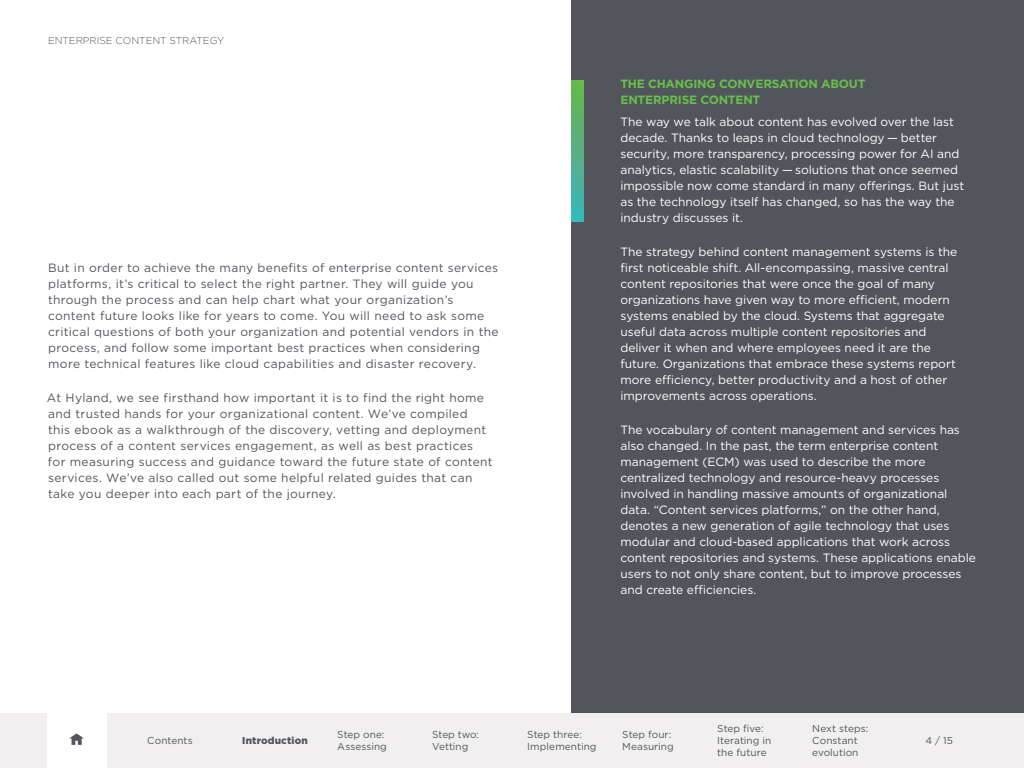
<style>
.page{position:relative;width:1024px;height:768px;background:#fff}
.page>*{position:absolute;margin:0;border:0;box-sizing:border-box;transform-origin:0 0}
.t1{font:12px/16px "Gotham";letter-spacing:-.005em;color:#fff}
.t2{font:12px/16px "Gotham";letter-spacing:.025em;color:#52555b}
.t3{font:700 12px/16px "Gotham";letter-spacing:-.02em;color:#68bf4b}
.t4{font:10px/12px "Gotham";letter-spacing:.005em;color:#52555b}
.t5{font:300 10px "Gotham";color:#52555b}
.t6{font:900 10px "Gotham";letter-spacing:.015em;color:#52555b}
</style>
<div class="page">
<div style="left:0;top:713px;width:1024px;height:55px;background:#f1efef"></div>
<div style="left:47px;top:713px;width:59px;height:55px;background:#fff"></div>
<svg style="left:69px;top:733px;width:15px;height:12px"></svg>
<div style="left:571px;top:0;width:453px;height:713px;background:#52555b"></div>
<svg style="left:571px;top:80px;width:13px;height:142px;background:#53b383"></svg>
<p class="t5" style="left:48px;top:34px;width:178px">ENTERPRISE CONTENT STRATEGY</p>
<p class="t2" style="left:48px;top:259px;width:452px">But in order to achieve the many benefits of enterprise content services platforms, it’s critical to select the right partner. They will guide you through the process and can help chart what your organization’s content future looks like for years to come. You will need to ask some critical questions of both your organization and potential vendors in the process, and follow some important best practices when considering more technical features like cloud capabilities and disaster recovery.</p>
<p class="t2" style="left:47px;top:389px;width:447px">At Hyland, we see firsthand how important it is to find the right home and trusted hands for your organizational content. We’ve compiled<br>this ebook as a walkthrough of the discovery, vetting and deployment process of a content services engagement, as well as best practices<br>for measuring success and guidance toward the future state of content services. We’ve also called out some helpful related guides that can take you deeper into each part of the journey.</p>
<p class="t3" style="left:620px;top:76px;width:246px">THE CHANGING CONVERSATION ABOUT<br>ENTERPRISE CONTENT</p>
<p class="t1" style="left:620px;top:113px;width:345px">The way we talk about content has evolved over the last decade. Thanks to leaps in cloud technology — better security, more transparency, processing power for AI and analytics, elastic scalability — solutions that once seemed impossible now come standard in many offerings. But just as the technology itself has changed, so has the way the industry discusses it.</p>
<p class="t1" style="left:620px;top:243px;width:338px">The strategy behind content management systems is the first noticeable shift. All-encompassing, massive central content repositories that were once the goal of many organizations have given way to more efficient, modern systems enabled by the cloud. Systems that aggregate useful data across multiple content repositories and deliver it when and where employees need it are the future. Organizations that embrace these systems report more efficiency, better productivity and a host of other improvements across operations.</p>
<p class="t1" style="left:620px;top:421px;width:357px">The vocabulary of content management and services has also changed. In the past, the term enterprise content management (ECM) was used to describe the more centralized technology and resource-heavy processes involved in handling massive amounts of organizational data. “Content services platforms,” on the other hand, denotes a new generation of agile technology that uses modular and cloud-based applications that work across content repositories and systems. These applications enable users to not only share content, but to improve processes and create efficiencies.</p>
<p class="t4" style="left:147px;top:734px;width:47px">Contents</p>
<p class="t6" style="left:242px;top:733px;width:67px">Introduction</p>
<p class="t4" style="left:337px;top:728px;width:51px">Step one:<br>Assessing</p>
<p class="t4" style="left:432px;top:728px;width:48px">Step two:<br>Vetting</p>
<p class="t4" style="left:527px;top:728px;width:71px">Step three:<br>Implementing</p>
<p class="t4" style="left:622px;top:728px;width:53px">Step four:<br>Measuring</p>
<p class="t4" style="left:717px;top:722px;width:55px">Step five:<br>Iterating in the future</p>
<p class="t4" style="left:812px;top:722px;width:57px">Next steps:<br>Constant evolution</p>
<p class="t4" style="left:925px;top:734px;width:29px">4 / 15</p>
</div>
